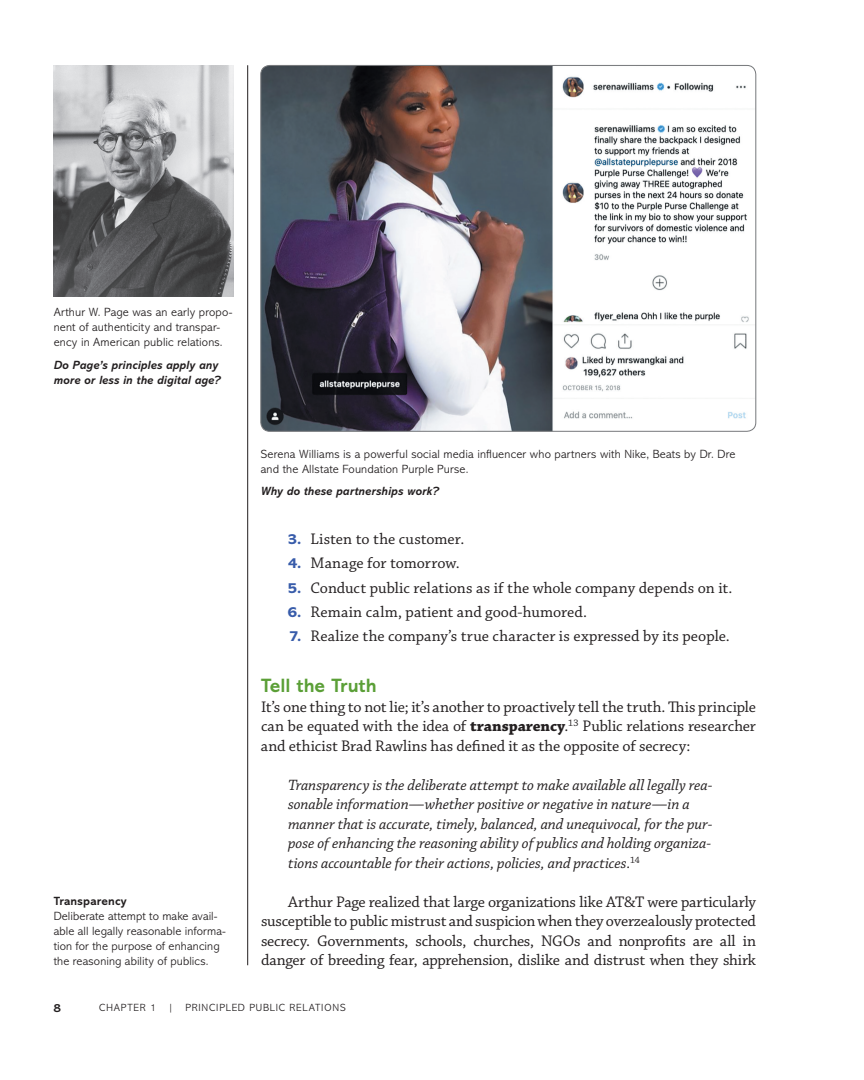
<style>
.page{position:relative;width:864px;height:1080px;background:#fff}
.page>*{position:absolute;margin:0;border:0;box-sizing:border-box;transform-origin:0 0}
.t1{font:700 19.5px "Abadi MT Std";color:#5b9f37}
.t2{font:16.2px/19.5px "Chaparral Pro";color:#231f20;text-align:justify}
.t3{font:italic 15.75px/19.5px "Chaparral Pro";letter-spacing:-.005em;color:#231f20}
.t4{font:300 12px/15px "Abadi MT Std";letter-spacing:.01em;color:#231f20}
.t5{font:italic 700 12px/15px "Abadi MT Std";letter-spacing:.005em;color:#231f20}
.t6{font:700 12px "Abadi MT Std";letter-spacing:.01em;color:#231f20}
.t7{font:300 10.5px "Abadi MT Std";letter-spacing:.08em;color:#231f20}
.s1{font-family:"Abadi MT Std";font-weight:800;font-size:15px;color:#385caa}
.s2{font-weight:700;font-size:15.75px}
</style>
<div class="page">
<hr style="left:247px;top:65px;width:1px;height:900px;background:#231f20">
<img style="left:54px;top:65px;width:180px;height:231px">
<img style="left:261px;top:65px;width:495px;height:366px">
<p class="t4" style="left:54px;top:305px;width:180px">Arthur W. Page was an early propo&shy;nent of authenticity and transpar&shy;ency in American public relations.</p>
<p class="t5" style="left:54px;top:358px;width:169px">Do Page’s principles apply any more or less in the digital age?</p>
<p class="t6" style="left:54px;top:894px;width:75px">Transparency</p>
<p class="t4" style="left:54px;top:909px;width:174px">Deliberate attempt to make avail&shy;able all legally reasonable informa&shy;tion for the purpose of enhancing the reasoning ability of publics.</p>
<p class="t4" style="left:261px;top:446px;width:476px">Serena Williams is a powerful social media influencer who partners with Nike, Beats by Dr. Dre and the Allstate Foundation Purple Purse.</p>
<p class="t5" style="left:261px;top:484px;width:180px">Why do these partnerships work?</p>
<p class="t2" style="left:288px;top:530px;width:178px"><span class="s1">3.</span> Listen to the customer.</p>
<p class="t2" style="left:288px;top:554px;width:174px"><span class="s1">4.</span> Manage for tomorrow.</p>
<p class="t2" style="left:288px;top:578px;width:446px"><span class="s1">5.</span> Conduct public relations as if the whole company depends on it.</p>
<p class="t2" style="left:287px;top:603px;width:301px"><span class="s1">6.</span> Remain calm, patient and good-humored.</p>
<p class="t2" style="left:289px;top:627px;width:442px"><span class="s1">7.</span> Realize the company’s true character is expressed by its people.</p>
<p class="t1" style="left:261px;top:674px;width:117px">Tell the Truth</p>
<p class="t2" style="left:261px;top:698px;width:497px">It’s one thing to not lie; it’s another to proactively tell the truth. This principle can be equated with the idea of <span class="s2">transparency</span>.<sup>13</sup> Public relations researcher and ethicist Brad Rawlins has defined it as the opposite of secrecy:</p>
<p class="t3" style="left:288px;top:776px;width:426px">Transparency is the deliberate attempt to make available all legally rea&shy;sonable information—whether positive or negative in nature—in a manner that is accurate, timely, balanced, and unequivocal, for the pur&shy;pose of enhancing the reasoning ability of publics and holding organiza&shy;tions accountable for their actions, policies, and practices.<sup>14</sup></p>
<p class="t2" style="left:261px;top:893px;width:497px;text-indent:27px">Arthur Page realized that large organizations like AT&amp;T were particularly susceptible to public mistrust and suspicion when they overzealously protected secrecy. Governments, schools, churches, NGOs and nonprofits are all in danger of breeding fear, apprehension, dislike and distrust when they shirk</p>
<p class="t6" style="left:54px;top:1001px;width:9px">8</p>
<p class="t7" style="left:99px;top:1002px;width:248px">CHAPTER 1 | PRINCIPLED PUBLIC RELATIONS</p>
</div>
